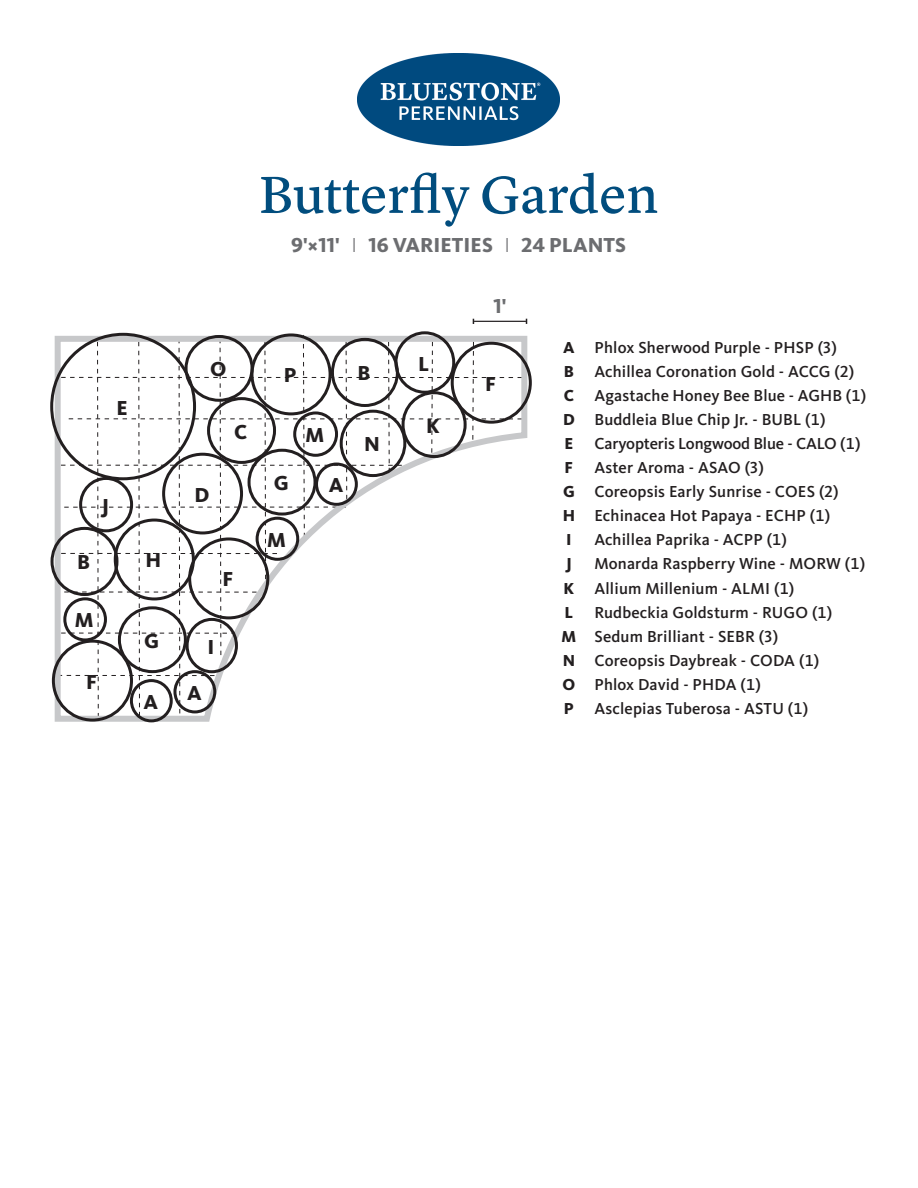
<style>
.page{position:relative;width:918px;height:1188px;background:#fff}
.page>*{position:absolute;margin:0;border:0;box-sizing:border-box;transform-origin:0 0}
.t1{font:54px "Lyon Text Regular No.2";color:#014d7e}
.t2{font:800 21px "Kievit OT";color:#6c6d70}
.t3{font:800 21px "Kievit OT";color:#231f20}
.t4{font:500 16.5px/24px "Kievit OT";letter-spacing:.01em;color:#231f20}
.t5{font:500 16.5px "Kievit OT";letter-spacing:-.01em;color:#231f20}
.t6{font:800 16.5px "Kievit OT";color:#231f20}
.s1{font-weight:300}
.s2{font-weight:800}
</style>
<div class="page">
<svg style="left:52px;top:333px;width:479px;height:390px"></svg>
<hr style="left:474px;top:321px;width:52px;height:1px;background:#231f20">
<img style="left:357px;top:53px;width:202px;height:93px">
<div style="left:394px;top:331px;width:61px;height:63px;border:3px solid #231f20;border-radius:50%"></div>
<div style="left:402px;top:391px;width:65px;height:67px;border:3px solid #231f20;border-radius:50%"></div>
<div style="left:340px;top:410px;width:66px;height:67px;border:3px solid #231f20;border-radius:50%"></div>
<div style="left:50px;top:333px;width:146px;height:147px;border:3px solid #231f20;border-radius:50%"></div>
<div style="left:315px;top:463px;width:43px;height:43px;border:3px solid #231f20;border-radius:50%"></div>
<div style="left:293px;top:411px;width:45px;height:46px;border:3px solid #231f20;border-radius:50%"></div>
<div style="left:256px;top:517px;width:43px;height:44px;border:3px solid #231f20;border-radius:50%"></div>
<div style="left:162px;top:453px;width:81px;height:81px;border:3px solid #231f20;border-radius:50%"></div>
<div style="left:79px;top:477px;width:54px;height:55px;border:3px solid #231f20;border-radius:50%"></div>
<div style="left:188px;top:537px;width:81px;height:82px;border:3px solid #231f20;border-radius:50%"></div>
<div style="left:186px;top:618px;width:52px;height:55px;border:3px solid #231f20;border-radius:50%"></div>
<div style="left:173px;top:670px;width:43px;height:43px;border:3px solid #231f20;border-radius:50%"></div>
<div style="left:130px;top:679px;width:43px;height:43px;border:3px solid #231f20;border-radius:50%"></div>
<div style="left:118px;top:606px;width:69px;height:67px;border:3px solid #231f20;border-radius:50%"></div>
<div style="left:63px;top:597px;width:44px;height:44px;border:3px solid #231f20;border-radius:50%"></div>
<div style="left:52px;top:640px;width:81px;height:82px;border:3px solid #231f20;border-radius:50%"></div>
<div style="left:451px;top:342px;width:81px;height:82px;border:3px solid #231f20;border-radius:50%"></div>
<div style="left:114px;top:519px;width:81px;height:81px;border:3px solid #231f20;border-radius:50%"></div>
<div style="left:250px;top:333px;width:82px;height:82px;border:3px solid #231f20;border-radius:50%"></div>
<div style="left:331px;top:338px;width:68px;height:69px;border:3px solid #231f20;border-radius:50%"></div>
<div style="left:51px;top:527px;width:67px;height:69px;border:3px solid #231f20;border-radius:50%"></div>
<div style="left:248px;top:449px;width:69px;height:67px;border:3px solid #231f20;border-radius:50%"></div>
<div style="left:207px;top:397px;width:69px;height:67px;border:3px solid #231f20;border-radius:50%"></div>
<div style="left:185px;top:335px;width:69px;height:67px;border:3px solid #231f20;border-radius:50%"></div>
<p class="t3" style="left:117px;top:395px;width:13px">E</p>
<p class="t3" style="left:102px;top:493px;width:9px">J</p>
<p class="t3" style="left:77px;top:550px;width:14px">B</p>
<p class="t3" style="left:75px;top:608px;width:20px">M</p>
<p class="t3" style="left:86px;top:669px;width:12px">F</p>
<p class="t3" style="left:146px;top:548px;width:17px">H</p>
<p class="t3" style="left:144px;top:628px;width:16px">G</p>
<p class="t3" style="left:144px;top:689px;width:16px">A</p>
<h1 class="t1" style="left:259px;top:153px;width:401px">Butterfly Garden</h1>
<p class="t2" style="left:291px;top:232px;width:337px">9'×11' <span class="s1">I</span> 16 VARIETIES <span class="s1">I</span> 24 PLANTS</p>
<p class="t3" style="left:210px;top:357px;width:18px">O</p>
<p class="t3" style="left:234px;top:419px;width:14px">C</p>
<p class="t3" style="left:194px;top:482px;width:17px">D</p>
<p class="t3" style="left:223px;top:567px;width:12px">F</p>
<p class="t3" style="left:284px;top:363px;width:14px">P</p>
<p class="t3" style="left:358px;top:361px;width:14px">B</p>
<p class="t3" style="left:274px;top:471px;width:16px">G</p>
<p class="t3" style="left:267px;top:527px;width:20px">M</p>
<p class="t3" style="left:306px;top:423px;width:20px">M</p>
<p class="t3" style="left:329px;top:473px;width:16px">A</p>
<p class="t3" style="left:364px;top:432px;width:17px">N</p>
<p class="t3" style="left:208px;top:634px;width:9px">I</p>
<p class="t3" style="left:187px;top:680px;width:16px">A</p>
<p class="t3" style="left:418px;top:351px;width:13px">L</p>
<p class="t3" style="left:426px;top:413px;width:15px">K</p>
<p class="t2" style="left:493px;top:293px;width:14px">1'</p>
<p class="t3" style="left:485px;top:371px;width:12px">F</p>
<p class="t4" style="left:563px;top:336px;width:305px"><span class="s2">A</span> Phlox Sherwood Purple - PHSP (3)<br><span class="s2">B</span> Achillea Coronation Gold - ACCG (2)<br><span class="s2">C</span> Agastache Honey Bee Blue - AGHB (1)<br><span class="s2">D</span> Buddleia Blue Chip Jr. - BUBL (1)<br><span class="s2">E</span></p>
<p class="t5" style="left:594px;top:435px;width:268px">Caryopteris Longwood Blue - CALO (1)</p>
<p class="t4" style="left:563px;top:456px;width:278px;text-indent:32px">Aster Aroma - ASAO (3)<br><span class="s2">G</span> Coreopsis Early Sunrise - COES (2)<br><span class="s2">H</span> Echinacea Hot Papaya - ECHP (1)<br><span class="s2">I</span></p>
<p class="t6" style="left:565px;top:458px;width:10px">F</p>
<p class="t4" style="left:594px;top:528px;width:194px">Achillea Paprika - ACPP (1)</p>
<p class="t4" style="left:564px;top:552px;width:303px;text-indent:31px">Monarda Raspberry Wine - MORW (1)<br><span class="s2">K</span> Allium Millenium - ALMI (1)<br><span class="s2">L</span></p>
<p class="t6" style="left:566px;top:554px;width:7px">J</p>
<p class="t4" style="left:562px;top:600px;width:272px;text-indent:33px">Rudbeckia Goldsturm - RUGO (1)<br><span class="s2">M</span> Sedum Brilliant - SEBR (3)<br><span class="s2">N</span> Coreopsis Daybreak - CODA (1)<br><span class="s2">O</span> Phlox David - PHDA (1)<br><span class="s2">P</span> Asclepias Tuberosa - ASTU (1)</p>
</div>
